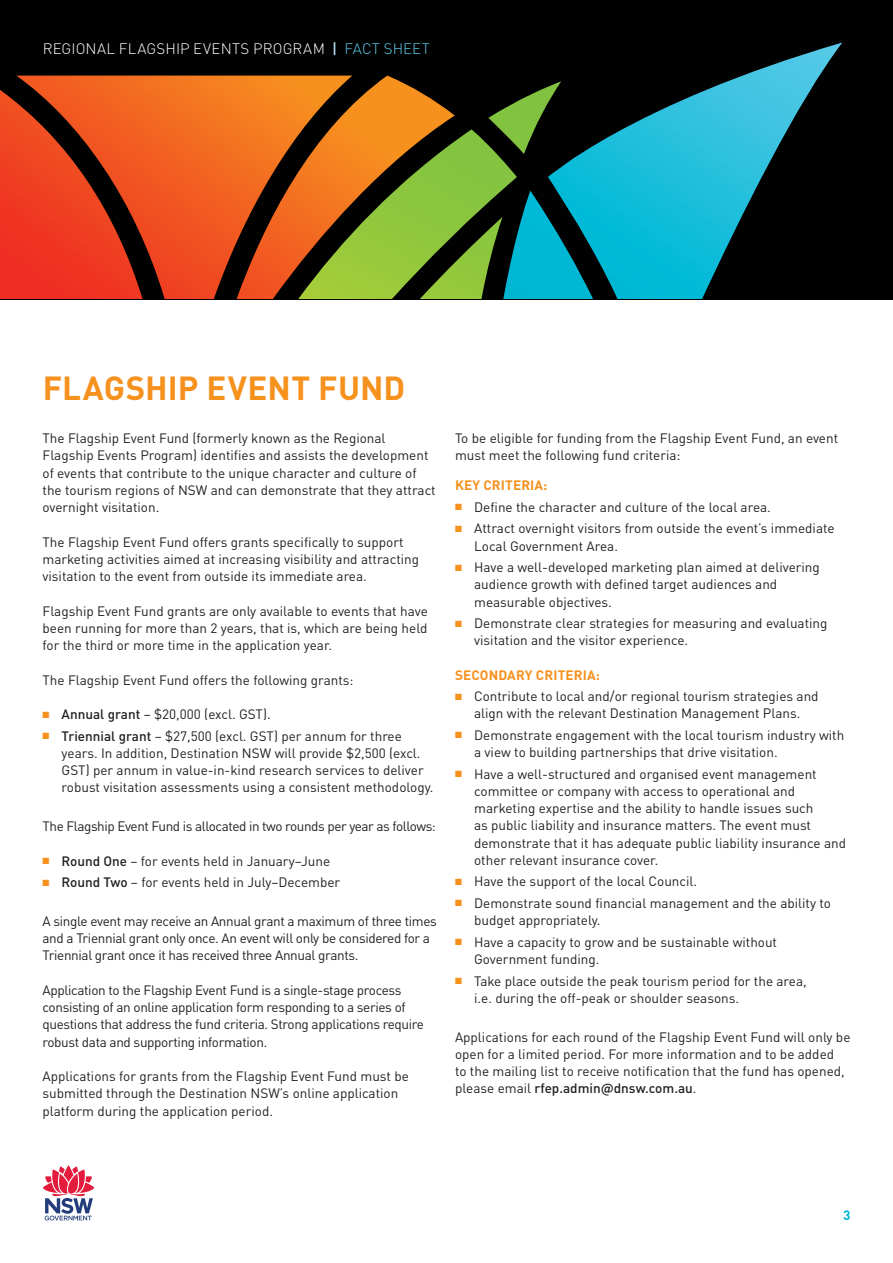
<style>
.page{position:relative;width:893px;height:1263px;background:#fff}
.page>*{position:absolute;margin:0;border:0;box-sizing:border-box;transform-origin:0 0}
.t1{font:700 33px "DINOT";letter-spacing:.005em;color:#f6911e}
.White_caps{font:300 15px "DINOT";letter-spacing:.01em;color:#fff}
.Body_copy{font:13.5px/17.2px "DINOT";color:#231f20}
.Body_copy-2{font:13.5px/17.2px "DINOT";letter-spacing:-.025em;color:#231f20}
.Body_copy-3{font:13.5px "DINOT";letter-spacing:-.03em;color:#231f20}
.Subhead_1_cyan_caps{font:700 13.5px "DINOT";letter-spacing:.01em;color:#f6911e}
.Subhead_1_cyan_caps-2{font:700 13.5px "DINOT";color:#00b5d1}
.s1{font-weight:500;color:#b4e2f3}
.s2{color:#5dcbe9}
.s3{color:#f6911e}
.s4{font-weight:500}
</style>
<div class="page">
<div style="left:0;top:0;width:893px;height:299px;background:#010101"></div>
<svg style="left:17px;top:76px;width:220px;height:223px;background:#e1591f"></svg>
<svg style="left:593px;top:43px;width:249px;height:256px"></svg>
<svg style="left:0;top:90px;width:143px;height:209px;background:#ca391c"></svg>
<svg style="left:237px;top:76px;width:162px;height:223px"></svg>
<svg style="left:298px;top:81px;width:295px;height:218px"></svg>
<svg style="left:43px;top:1165px;width:51px;height:55px"></svg>
<p class="White_caps" style="left:43px;top:39px;width:389px">REGIONAL FLAGSHIP EVENTS PROGRAM <span class="s1">|</span> <span class="s2">FACT SHEET</span></p>
<p class="t1" style="left:43px;top:367px;width:364px">FLAGSHIP EVENT FUND</p>
<p class="Body_copy" style="left:43px;top:429px;width:395px">The Flagship Event Fund (formerly known as the Regional Flagship Events Program) identifies and assists the development of events that contribute to the unique character and culture of the tourism regions of NSW and can demonstrate that they attract overnight visitation.</p>
<p class="Body_copy" style="left:43px;top:533px;width:378px">The Flagship Event Fund offers grants specifically to support marketing activities aimed at increasing visibility and attracting visitation to the event from outside its immediate area.</p>
<p class="Body_copy" style="left:43px;top:602px;width:387px;text-align:justify">Flagship Event Fund grants are only available to events that have been running for more than 2 years, that is, which are being held for the third or more time in the application year.</p>
<p class="Body_copy" style="left:43px;top:671px;width:312px">The Flagship Event Fund offers the following grants:</p>
<p class="Body_copy" style="left:43px;top:705px;width:230px"><span class="s3">■</span> <span class="s4">Annual grant</span> – $20,000 (excl. GST).</p>
<p class="Body_copy" style="left:62px;top:727px;width:373px;text-indent:-19px"><span class="s3">■</span> <span class="s4">Triennial grant</span> – $27,500 (excl. GST) per annum for three years. In addition, Destination NSW will provide $2,500 (excl.<br>GST) per annum in value-in-kind research services to deliver robust visitation assessments using a consistent methodology.</p>
<p class="Body_copy-3" style="left:43px;top:818px;width:395px">The Flagship Event Fund is allocated in two rounds per year as follows:</p>
<p class="Body_copy" style="left:43px;top:852px;width:289px"><span class="s3">■</span> <span class="s4">Round One</span> – for events held in January–June</p>
<p class="Body_copy" style="left:43px;top:873px;width:299px"><span class="s3">■</span> <span class="s4">Round Two</span> – for events held in July–December</p>
<p class="Body_copy-2" style="left:43px;top:912px;width:396px">A single event may receive an Annual grant a maximum of three times and a Triennial grant only once. An event will only be considered for a<br>Triennial grant once it has received three Annual grants.</p>
<p class="Body_copy-2" style="left:43px;top:981px;width:383px">Application to the Flagship Event Fund is a single-stage process consisting of an online application form responding to a series of questions that address the fund criteria. Strong applications require robust data and supporting information.</p>
<p class="Body_copy" style="left:43px;top:1067px;width:368px">Applications for grants from the Flagship Event Fund must be submitted through the Destination NSW’s online application platform during the application period.</p>
<p class="Body_copy" style="left:455px;top:429px;width:385px">To be eligible for funding from the Flagship Event Fund, an event must meet the following fund criteria:</p>
<p class="Subhead_1_cyan_caps" style="left:455px;top:477px;width:94px">KEY CRITERIA:</p>
<p class="Body_copy" style="left:455px;top:498px;width:317px"><span class="s3">■</span> Define the character and culture of the local area.</p>
<p class="Body_copy" style="left:474px;top:520px;width:362px;text-indent:-19px"><span class="s3">■</span> Attract overnight visitors from outside the event’s immediate<br>Local Government Area.</p>
<p class="Body_copy" style="left:474px;top:558px;width:347px;text-indent:-19px"><span class="s3">■</span> Have a well-developed marketing plan aimed at delivering audience growth with defined target audiences and measurable objectives.</p>
<p class="Body_copy" style="left:474px;top:614px;width:355px;text-indent:-19px"><span class="s3">■</span> Demonstrate clear strategies for measuring and evaluating visitation and the visitor experience.</p>
<p class="Subhead_1_cyan_caps" style="left:455px;top:666px;width:146px">SECONDARY CRITERIA:</p>
<p class="Body_copy" style="left:455px;top:687px;width:365px;text-align:center"><span class="s3">■</span> Contribute to local and/or regional tourism strategies and align with the relevant Destination Management Plans.</p>
<p class="Body_copy" style="left:474px;top:726px;width:372px;text-indent:-19px"><span class="s3">■</span> Demonstrate engagement with the local tourism industry with a view to building partnerships that drive visitation.</p>
<p class="Body_copy" style="left:474px;top:765px;width:373px;text-indent:-19px"><span class="s3">■</span> Have a well-structured and organised event management committee or company with access to operational and marketing expertise and the ability to handle issues such<br>as public liability and insurance matters. The event must demonstrate that it has adequate public liability insurance and other relevant insurance cover.</p>
<p class="Body_copy" style="left:455px;top:873px;width:244px"><span class="s3">■</span> Have the support of the local Council.</p>
<p class="Body_copy" style="left:474px;top:894px;width:358px;text-indent:-19px"><span class="s3">■</span> Demonstrate sound financial management and the ability to budget appropriately.</p>
<p class="Body_copy" style="left:474px;top:933px;width:304px;text-indent:-19px"><span class="s3">■</span> Have a capacity to grow and be sustainable without<br>Government funding.</p>
<p class="Body_copy" style="left:474px;top:972px;width:334px;text-indent:-19px"><span class="s3">■</span> Take place outside the peak tourism period for the area, i.e. during the off-peak or shoulder seasons.</p>
<p class="Body_copy" style="left:455px;top:1028px;width:397px">Applications for each round of the Flagship Event Fund will only be open for a limited period. For more information and to be added<br>to the mailing list to receive notification that the fund has opened, please email <span class="s4">rfep.admin@dnsw.com.au</span>.</p>
<p class="Subhead_1_cyan_caps-2" style="left:843px;top:1207px;width:9px">3</p>
</div>
